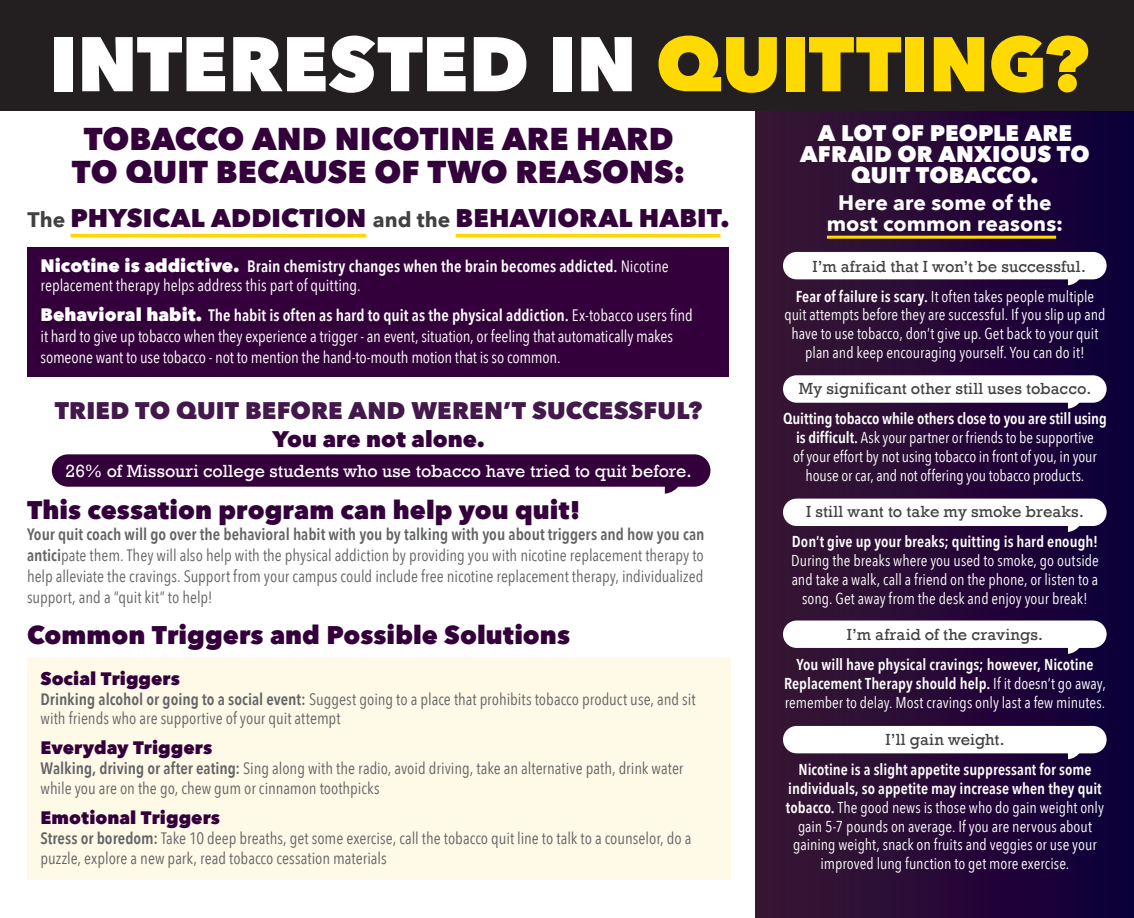
<style>
.page{position:relative;width:1134px;height:918px;background:#fff}
.page>*{position:absolute;margin:0;border:0;box-sizing:border-box;transform-origin:0 0}
.t1{font:800 76.5px "Avenir Next";letter-spacing:-.005em;color:#fff}
.t2{font:800 31.5px "Avenir Next";color:#34003b}
.t3{font:800 25.5px "Avenir Next";letter-spacing:.005em;color:#34003b}
.t4{font:800 24px "Avenir Next";letter-spacing:.005em;color:#42194a}
.t5{font:800 22.5px/21px "Avenir Next";color:#fff;text-align:center}
.t6{font:800 22.5px "Avenir Next";color:#34003b}
.t7{font:700 21px "Avenir Next";color:#fff}
.t8{font:18px "Rockwell";color:#fff}
.t9{font:800 18px "Avenir Next";letter-spacing:.005em;color:#34003b}
.t10{font:16.5px/21px "Avenir Next Condensed";color:#636466}
.t11{font:16.5px/21px "Avenir Next Condensed";letter-spacing:-.01em;color:#fff}
.t12{font:16.5px "Rockwell";letter-spacing:.01em;color:#414142}
.t13{font:15.75px/18.8px "Avenir Next Condensed";color:#fff;text-align:center}
.t14{font:600 15.75px/18.8px "Avenir Next Condensed";color:#fff;text-align:center}
.s1{color:#ffda00}
.s2{font-weight:700;font-size:21px;color:#414142}
.s3{font-family:"Avenir Next";font-weight:800;font-size:18px}
.s4{font-weight:600}
.s5{font-weight:400}
</style>
<div class="page">
<div style="left:756px;top:36px;width:378px;height:882px;background:linear-gradient(to right,#3b1734,#0f003a)"></div>
<div style="left:27px;top:657px;width:703px;height:223px;background:#fff9e7"></div>
<div style="left:27px;top:247px;width:702px;height:130px;background:#34003b"></div>
<div style="left:783px;top:726px;width:324px;height:27px;background:#fff;border-radius:14px"></div>
<svg style="left:1068px;top:753px;width:15px;height:6px"></svg>
<div style="left:783px;top:621px;width:324px;height:27px;background:#fff;border-radius:14px"></div>
<svg style="left:1068px;top:647px;width:15px;height:7px"></svg>
<div style="left:783px;top:499px;width:324px;height:27px;background:#fff;border-radius:14px"></div>
<svg style="left:1068px;top:526px;width:15px;height:6px"></svg>
<svg style="left:665px;top:487px;width:13px;height:7px"></svg>
<div style="left:52px;top:454px;width:658px;height:33px;background:#34003b;border-radius:16px"></div>
<div style="left:783px;top:375px;width:324px;height:28px;background:#fff;border-radius:14px"></div>
<svg style="left:1068px;top:402px;width:15px;height:7px"></svg>
<div style="left:783px;top:252px;width:324px;height:27px;background:#fff;border-radius:14px"></div>
<svg style="left:1068px;top:279px;width:15px;height:6px"></svg>
<hr style="left:827px;top:236px;width:229px;height:3px;background:#ffda00">
<div style="left:0;top:0;width:1134px;height:111px;background:#231f20"></div>
<svg style="left:71px;top:234px;width:295px;height:4px"></svg>
<svg style="left:456px;top:234px;width:264px;height:4px"></svg>
<p class="t1" style="left:49px;top:17px;width:1042px">INTERESTED IN <span class="s1">QUITTING?</span></p>
<p class="t2" style="left:84px;top:120px;width:591px">TOBACCO AND NICOTINE ARE HARD</p>
<p class="t2" style="left:72px;top:153px;width:615px">TO QUIT BECAUSE OF TWO REASONS:</p>
<p class="t3" style="left:28px;top:202px;width:704px"><span class="s2">The</span> PHYSICAL ADDICTION <span class="s2">and the</span> BEHAVIORAL HABIT.</p>
<p class="t11" style="left:40px;top:255px;width:630px;line-height:19.8px"><span class="s3">Nicotine is addictive.</span> <span class="s4">Brain chemistry changes when the brain becomes addicted.</span> Nicotine replacement therapy helps address this part of quitting.</p>
<p class="t11" style="left:40px;top:304px;width:654px"><span class="s3">Behavioral habit.</span> <span class="s4">The habit is often as hard to quit as the physical addiction.</span> Ex-tobacco users find it hard to give up tobacco when they experience a trigger - an event, situation, or feeling that automatically makes someone want to use tobacco - not to mention the hand-to-mouth motion that is so common.</p>
<p class="t4" style="left:55px;top:396px;width:649px">TRIED TO QUIT BEFORE AND WEREN’T SUCCESSFUL?</p>
<p class="t6" style="left:272px;top:426px;width:214px">You are not alone.</p>
<p class="t8" style="left:66px;top:461px;width:628px">26% of Missouri college students who use tobacco have tried to quit before.</p>
<p class="t3" style="left:27px;top:495px;width:555px">This cessation program can help you quit!</p>
<p class="t10" style="left:27px;top:523px;width:679px;text-align:justify"><span class="s4">Your quit coach will go over the behavioral habit with you by talking with you about triggers and how you can antici</span>pate them. They will also help with the physical addiction by providing you with nicotine replacement therapy to help alleviate the cravings. Support from your campus could include free nicotine replacement therapy, individualized support, and a “quit kit” to help!</p>
<p class="t3" style="left:27px;top:620px;width:545px">Common Triggers and Possible Solutions</p>
<p class="t9" style="left:40px;top:667px;width:141px">Social Triggers</p>
<p class="t10" style="left:40px;top:688px;width:657px;line-height:19.8px"><span class="s4">Drinking alcohol or going to a social event:</span> Suggest going to a place that prohibits tobacco product use, and sit with friends who are supportive of your quit attempt</p>
<p class="t9" style="left:40px;top:737px;width:173px">Everyday Triggers</p>
<p class="t10" style="left:40px;top:758px;width:644px;line-height:19.8px"><span class="s4">Walking, driving or after eating:</span> Sing along with the radio, avoid driving, take an alternative path, drink water while you are on the go, chew gum or cinnamon toothpicks</p>
<p class="t9" style="left:40px;top:807px;width:181px">Emotional Triggers</p>
<p class="t10" style="left:40px;top:827px;width:653px;line-height:19.8px"><span class="s4">Stress or boredom:</span> Take 10 deep breaths, get some exercise, call the tobacco quit line to talk to a counselor, do a puzzle, explore a new park, read tobacco cessation materials</p>
<p class="t5" style="left:800px;top:123px;width:291px">A LOT OF PEOPLE ARE<br>AFRAID OR ANXIOUS TO<br>QUIT TOBACCO.</p>
<p class="t7" style="left:838px;top:185px;width:215px">Here are some of the</p>
<p class="t7" style="left:827px;top:206px;width:238px">most common reasons:</p>
<p class="t12" style="left:812px;top:257px;width:275px">I’m afraid that I won’t be successful.</p>
<p class="t13" style="left:784px;top:286px;width:323px"><span class="s4">Fear of failure is scary.</span> It often takes people multiple quit attempts before they are successful. If you slip up and have to use tobacco, don’t give up. Get back to your quit plan and keep encouraging yourself. You can do it!</p>
<p class="t12" style="left:799px;top:379px;width:294px">My significant other still uses tobacco.</p>
<p class="t13" style="left:783px;top:408px;width:325px"><span class="s4">Quitting tobacco while others close to you are still using is difficult.</span> Ask your partner or friends to be supportive<br>of your effort by not using tobacco in front of you, in your house or car, and not offering you tobacco products.</p>
<p class="t12" style="left:806px;top:502px;width:279px">I still want to take my smoke breaks.</p>
<p class="t13" style="left:791px;top:531px;width:309px"><span class="s4">Don’t give up your breaks; quitting is hard enough!<br></span>During the breaks where you used to smoke, go outside and take a walk, call a friend on the phone, or listen to a song. Get away from the desk and enjoy your break!</p>
<p class="t12" style="left:847px;top:625px;width:198px">I’m afraid of the cravings.</p>
<p class="t14" style="left:784px;top:655px;width:323px">You will have physical cravings; however, Nicotine<br>Replacement Therapy should help. <span class="s5">If it doesn’t go away, remember to delay. Most cravings only last a few minutes.</span></p>
<p class="t12" style="left:886px;top:730px;width:120px">I’ll gain weight.</p>
<p class="t13" style="left:786px;top:759px;width:320px"><span class="s4">Nicotine is a slight appetite suppressant for some individuals, so appetite may increase when they quit tobacco.</span> The good news is those who do gain weight only gain 5-7 pounds on average. If you are nervous about gaining weight, snack on fruits and veggies or use your improved lung function to get more exercise.</p>
</div>
